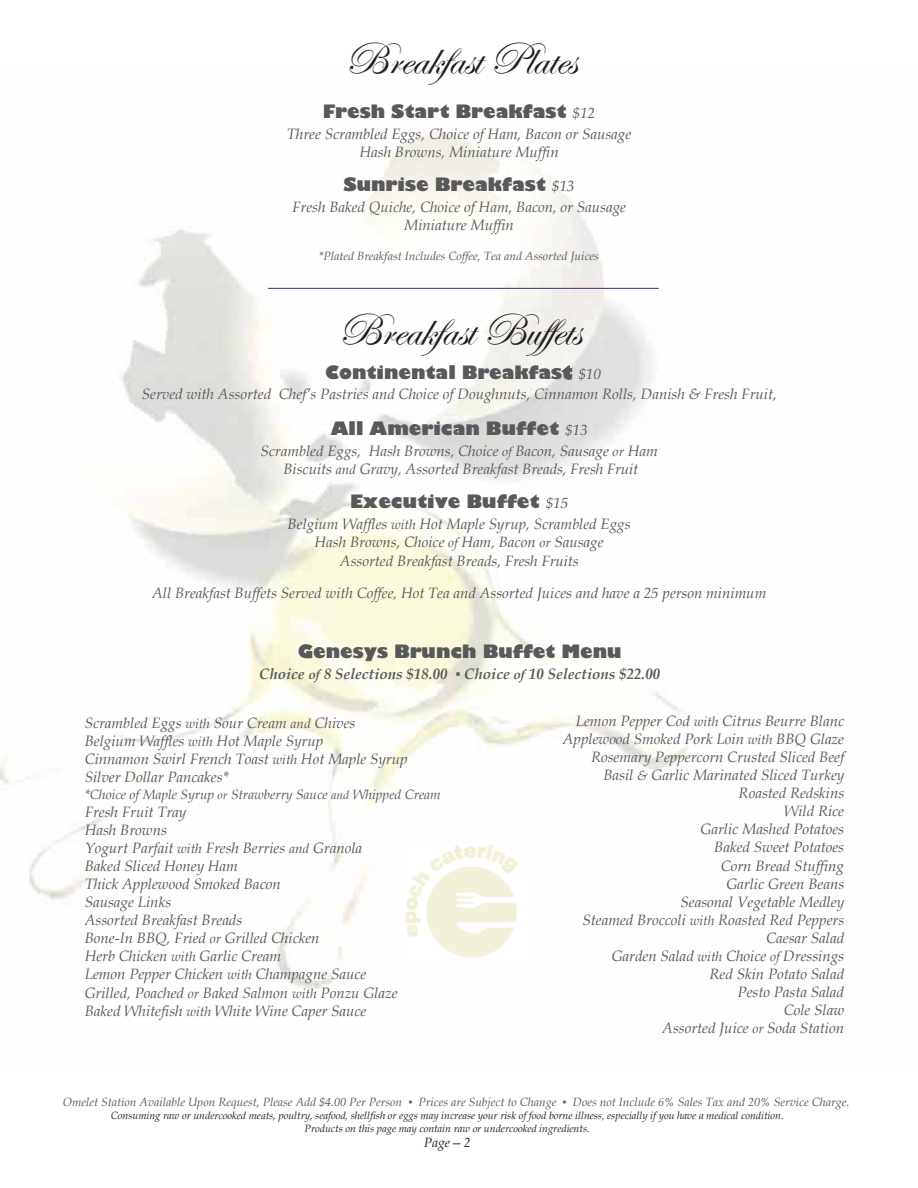
<style>
.page{position:relative;width:918px;height:1188px;background:#fff}
.page>*{position:absolute;margin:0;border:0;box-sizing:border-box;transform-origin:0 0}
.t1{font:46.5px "Edwardian Script ITC";color:#231f20}
.t2{font:800 18px "Gill Sans";color:#58595b}
.t3{font:italic 15px/18.1px "Book Antiqua";color:#58595b;text-align:center}
.t4{font:italic 700 15px "Book Antiqua";color:#58595b}
.t5{font:italic 13.5px "Book Antiqua";color:#58595b}
.t6{font:italic 13.5px "Book Antiqua";color:#231f20}
.t7{font:italic 12px "Book Antiqua";color:#58595b}
.t8{font:italic 10.5px/12.8px "Book Antiqua";color:#231f20;text-align:center}
.s1{font-family:"Book Antiqua";font-weight:400;font-style:italic;font-size:15px}
.s2{font-size:13.5px}
.s3{font-family:"Arial Narrow"}
.s4{font-size:12px}
</style>
<div class="page">
<img style="left:1px;top:132px;width:688px;height:857px">
<img style="left:404px;top:844px;width:126px;height:120px">
<svg style="left:561px;top:365px;width:11px;height:15px"></svg>
<hr style="left:268px;top:288px;width:390px;height:1px;background:#574376">
<h1 class="t1" style="left:345px;top:33px;width:234px">Breakfast Plates</h1>
<p class="t2" style="left:323px;top:100px;width:274px">Fresh Start Breakfast <span class="s1">$12</span></p>
<p class="t3" style="left:287px;top:124px;width:346px">Three Scrambled Eggs, Choice of Ham, Bacon or Sausage<br>Hash Browns, Miniature Muffin</p>
<p class="t2" style="left:344px;top:173px;width:232px">Sunrise Breakfast <span class="s1">$13</span></p>
<p class="t3" style="left:292px;top:198px;width:335px">Fresh Baked Quiche, Choice of Ham, Bacon, or Sausage<br>Miniature Muffin</p>
<p class="t7" style="left:319px;top:248px;width:282px">*Plated Breakfast Includes Coffee, Tea and Assorted Juices</p>
<h1 class="t1" style="left:338px;top:305px;width:245px">Breakfast Buffets</h1>
<p class="t2" style="left:325px;top:361px;width:277px">Continental Breakfast <span class="s1">$10</span></p>
<p class="t3" style="left:142px;top:384px;width:636px">Served with Assorted Chef’s Pastries and Choice of Doughnuts, Cinnamon Rolls, Danish &amp; Fresh Fruit,</p>
<p class="t2" style="left:331px;top:417px;width:258px">All American Buffet <span class="s1">$13</span></p>
<p class="t3" style="left:260px;top:441px;width:399px">Scrambled Eggs, Hash Browns, Choice <span class="s2">of</span> Bacon, Sausage <span class="s2">or</span> Ham<br>Biscuits <span class="s2">and</span> Gravy, Assorted Breakfast Breads, Fresh Fruit</p>
<p class="t2" style="left:350px;top:490px;width:220px">Executive Buffet <span class="s1">$15</span></p>
<p class="t3" style="left:288px;top:515px;width:344px">Belgium Waffles <span class="s2">with</span> Hot Maple Syrup, Scrambled Eggs<br>Hash Browns, Choice <span class="s2">of</span> Ham, Bacon <span class="s2">or</span> Sausage<br>Assorted Breakfast Breads, Fresh Fruits</p>
<p class="t3" style="left:152px;top:583px;width:616px">All Breakfast Buffets Served with Coffee, Hot Tea and Assorted Juices and have a 25 person minimum</p>
<p class="t2" style="left:298px;top:640px;width:325px">Genesys Brunch Buffet Menu</p>
<p class="t4" style="left:259px;top:664px;width:403px">Choice <span class="s2">of</span> 8 Selections $18.00 <span class="s3">▪</span> Choice <span class="s2">of</span> 10 Selections $22.00</p>
<p class="t3" style="left:85px;top:713px;width:324px;text-align:left">Scrambled Eggs <span class="s2">with</span> Sour Cream <span class="s2">and</span> Chives Belgium Waffles <span class="s2">with</span> Hot Maple Syrup<br>Cinnamon Swirl French Toast <span class="s2">with</span> Hot Maple Syrup Silver Dollar Pancakes*</p>
<p class="t5" style="left:85px;top:785px;width:358px">*Choice of Maple Syrup <span class="s4">or</span> Strawberry Sauce <span class="s4">and</span> Whipped Cream</p>
<p class="t3" style="left:85px;top:802px;width:314px;text-align:left">Fresh Fruit Tray<br>Hash Browns<br>Yogurt Parfait <span class="s2">with</span> Fresh Berries <span class="s2">and</span> Granola<br>Baked Sliced Honey Ham<br>Thick Applewood Smoked Bacon<br>Sausage Links<br>Assorted Breakfast Breads<br>Bone-In BBQ, Fried <span class="s2">or</span> Grilled Chicken<br>Herb Chicken <span class="s2">with</span> Garlic Cream<br>Lemon Pepper Chicken <span class="s2">with</span> Champagne Sauce<br>Grilled, Poached <span class="s2">or</span> Baked Salmon <span class="s2">with</span> Ponzu Glaze<br>Baked Whitefish <span class="s2">with</span> White Wine Caper Sauce</p>
<p class="t3" style="left:563px;top:711px;width:283px;text-align:right">Lemon Pepper Cod <span class="s2">with</span> Citrus Beurre Blanc<br>Applewood Smoked Pork Loin <span class="s2">with</span> BBQ Glaze<br>Rosemary Peppercorn Crusted Sliced Beef<br>Basil <span class="s2">&amp;</span> Garlic Marinated Sliced Turkey<br>Roasted Redskins<br>Wild Rice<br>Garlic Mashed Potatoes<br>Baked Sweet Potatoes<br>Corn Bread Stuffing<br>Garlic Green Beans<br>Seasonal Vegetable Medley<br>Steamed Broccoli <span class="s2">with</span> Roasted Red Peppers<br>Caesar Salad<br>Garden Salad <span class="s2">with</span> Choice <span class="s2">of</span> Dressings<br>Red Skin Potato Salad<br>Pesto Pasta Salad<br>Cole Slaw<br>Assorted Juice <span class="s2">or</span> Soda Station</p>
<p class="t7" style="left:63px;top:1093px;width:788px">Omelet Station Available Upon Request, Please Add $4.00 Per Person <span class="s3">▪</span> Prices are Subject to Change <span class="s3">▪</span> Does not Include 6% Sales Tax and 20% Service Charge.</p>
<p class="t8" style="left:111px;top:1109px;width:674px">Consuming raw or undercooked meats, poultry, seafood, shellfish or eggs may increase your risk of food borne illness, especially if you have a medical condition.<br>Products on this page may contain raw or undercooked ingredients.</p>
<p class="t6" style="left:424px;top:1133px;width:48px">Page—2</p>
</div>
